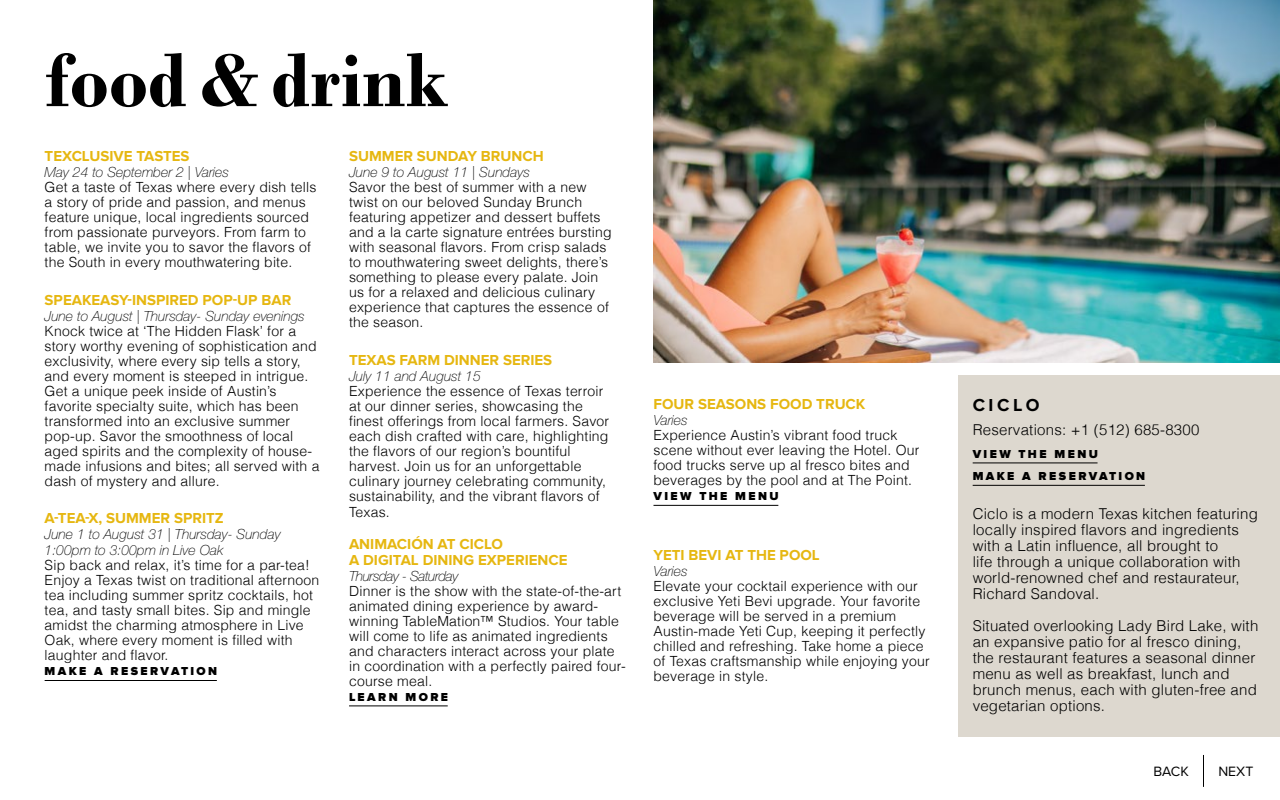
<style>
.page{position:relative;width:1280px;height:800px;background:#fff}
.page>*{position:absolute;margin:0;border:0;box-sizing:border-box;transform-origin:0 0}
.Section_Header_Black{font:700 80px "Bodoni";color:#000}
.Sidebar_Subhead{font:700 18px "Proxima Nova";letter-spacing:.2em;color:#000}
.Sidebar_Paragraph_Text{font:300 15px/16px "Helvetica";letter-spacing:.015em;color:#000}
.Subhead{font:700 15px "Proxima Nova";color:#e6b711}
.Paragraph_Text{font:700 15px/16px "Proxima Nova";color:#e6b711}
.Sidebar_Phone_Numbers{font:300 15px "Helvetica";letter-spacing:.015em;color:#000}
.Paragraph_Text-2{font:300 14px/15px "Helvetica";letter-spacing:.015em;color:#000}
.Date_Time{font:italic 100 14px/16px "Helvetica Neue LT Std";color:#000}
.Date_Time-2{font:italic 100 14px "Helvetica Neue LT Std";letter-spacing:-.03em;color:#000}
.t1{font:14px "Proxima Nova";color:#000}
.In-Copy_Hyperlink{font:900 12px "Proxima Nova";letter-spacing:.2em;color:#000}
.Sidebar_In-Copy_Hyperlink{font:900 12px "Proxima Nova";letter-spacing:.2em;color:#000}
</style>
<div class="page">
<hr style="left:45px;top:680px;width:172px;height:1px;background:#000">
<hr style="left:349px;top:706px;width:99px;height:1px;background:#000">
<div style="left:958px;top:376px;width:322px;height:361px;background:#ddd8cf"></div>
<hr style="left:973px;top:463px;width:125px;height:1px;background:#000">
<hr style="left:973px;top:485px;width:172px;height:1px;background:#000">
<hr style="left:1203px;top:755px;width:1px;height:32px;background:#000">
<hr style="left:654px;top:505px;width:124px;height:1px;background:#000">
<img style="left:654px;top:0;width:626px;height:362px">
<h1 class="Section_Header_Black" style="left:45px;top:33px;width:406px">food &amp; drink</h1>
<h2 class="Subhead" style="left:45px;top:147px;width:146px">TEXCLUSIVE TASTES</h2>
<h3 class="Date_Time" style="left:45px;top:164px;width:186px">May 24 to September 2 | Varies</h3>
<h4 class="Paragraph_Text-2" style="left:45px;top:179px;width:273px">Get a taste of Texas where every dish tells a story of pride and passion, and menus feature unique, local ingredients sourced from passionate purveyors. From farm to table, we invite you to savor the flavors of the South in every mouthwatering bite.</h4>
<h2 class="Subhead" style="left:45px;top:291px;width:248px">SPEAKEASY-INSPIRED POP-UP BAR</h2>
<h3 class="Date_Time" style="left:45px;top:308px;width:262px">June to August | Thursday- Sunday evenings</h3>
<h4 class="Paragraph_Text-2" style="left:45px;top:323px;width:276px">Knock twice at ‘The Hidden Flask’ for a story worthy evening of sophistication and exclusivity, where every sip tells a story, and every moment is steeped in intrigue.<br>Get a unique peek inside of Austin’s favorite specialty suite, which has been transformed into an exclusive summer pop-up. Savor the smoothness of local aged spirits and the complexity of house&shy;made infusions and bites; all served with a dash of mystery and allure.</h4>
<h2 class="Subhead" style="left:45px;top:510px;width:181px">A-TEA-X, SUMMER SPRITZ</h2>
<h3 class="Date_Time" style="left:45px;top:526px;width:238px">June 1 to August 31 | Thursday- Sunday<br>1:00pm to 3:00pm in Live Oak</h3>
<h4 class="Paragraph_Text-2" style="left:45px;top:557px;width:276px">Sip back and relax, it’s time for a par-tea!<br>Enjoy a Texas twist on traditional afternoon tea including summer spritz cocktails, hot tea, and tasty small bites. Sip and mingle amidst the charming atmosphere in Live Oak, where every moment is filled with laughter and flavor.</h4>
<h5 class="In-Copy_Hyperlink" style="left:45px;top:664px;width:174px">MAKE A RESERVATION</h5>
<h2 class="Subhead" style="left:349px;top:147px;width:196px">SUMMER SUNDAY BRUNCH</h2>
<h3 class="Date_Time" style="left:349px;top:164px;width:182px">June 9 to August 11 | Sundays</h3>
<h4 class="Paragraph_Text-2" style="left:349px;top:179px;width:264px">Savor the best of summer with a new twist on our beloved Sunday Brunch featuring appetizer and dessert buffets and a la carte signature entrées bursting with seasonal flavors. From crisp salads to mouthwatering sweet delights, there’s something to please every palate. Join us for a relaxed and delicious culinary experience that captures the essence of the season.</h4>
<h2 class="Subhead" style="left:349px;top:351px;width:205px">TEXAS FARM DINNER SERIES</h2>
<h3 class="Date_Time" style="left:349px;top:368px;width:133px">July 11 and August 15</h3>
<h4 class="Paragraph_Text-2" style="left:349px;top:382px;width:262px">Experience the essence of Texas terroir at our dinner series, showcasing the finest offerings from local farmers. Savor each dish crafted with care, highlighting the flavors of our region’s bountiful harvest. Join us for an unforgettable culinary journey celebrating community, sustainability, and the vibrant flavors of Texas.</h4>
<h4 class="Paragraph_Text" style="left:349px;top:536px;width:220px">ANIMACIÓN AT CICLO<br>A DIGITAL DINING EXPERIENCE</h4>
<h3 class="Date_Time-2" style="left:349px;top:568px;width:111px">Thursday - Saturday</h3>
<h4 class="Paragraph_Text-2" style="left:349px;top:583px;width:278px">Dinner is the show with the state-of-the-art animated dining experience by award&shy;winning TableMation™ Studios. Your table will come to life as animated ingredients and characters interact across your plate in coordination with a perfectly paired four&shy;course meal.</h4>
<h5 class="In-Copy_Hyperlink" style="left:349px;top:690px;width:101px">LEARN MORE</h5>
<h2 class="Subhead" style="left:654px;top:395px;width:214px">FOUR SEASONS FOOD TRUCK</h2>
<h3 class="Date_Time" style="left:654px;top:412px;width:36px">Varies</h3>
<h4 class="Paragraph_Text-2" style="left:654px;top:427px;width:267px">Experience Austin’s vibrant food truck scene without ever leaving the Hotel. Our food trucks serve up al fresco bites and beverages by the pool and at The Point.</h4>
<h5 class="In-Copy_Hyperlink" style="left:654px;top:489px;width:127px">VIEW THE MENU</h5>
<h2 class="Subhead" style="left:654px;top:546px;width:168px">YETI BEVI AT THE POOL</h2>
<h3 class="Date_Time" style="left:654px;top:563px;width:36px">Varies</h3>
<h4 class="Paragraph_Text-2" style="left:654px;top:578px;width:278px">Elevate your cocktail experience with our exclusive Yeti Bevi upgrade. Your favorite beverage will be served in a premium Austin-made Yeti Cup, keeping it perfectly chilled and refreshing. Take home a piece of Texas craftsmanship while enjoying your beverage in style.</h4>
<h1 class="Sidebar_Subhead" style="left:973px;top:395px;width:68px">CICLO</h1>
<h2 class="Sidebar_Phone_Numbers" style="left:973px;top:418px;width:228px">Reservations: +1 (512) 685-8300</h2>
<h3 class="Sidebar_In-Copy_Hyperlink" style="left:973px;top:447px;width:127px">VIEW THE MENU</h3>
<h3 class="Sidebar_In-Copy_Hyperlink" style="left:973px;top:469px;width:174px">MAKE A RESERVATION</h3>
<p class="Sidebar_Paragraph_Text" style="left:973px;top:505px;width:287px">Ciclo is a modern Texas kitchen featuring locally inspired flavors and ingredients with a Latin influence, all brought to<br>life through a unique collaboration with world-renowned chef and restaurateur, Richard Sandoval.</p>
<p class="Sidebar_Paragraph_Text" style="left:973px;top:617px;width:287px">Situated overlooking Lady Bird Lake, with an expansive patio for al fresco dining, the restaurant features a seasonal dinner menu as well as breakfast, lunch and brunch menus, each with gluten-free and vegetarian options.</p>
<p class="t1" style="left:1153px;top:761px;width:37px">BACK</p>
<p class="t1" style="left:1218px;top:761px;width:36px">NEXT</p>
</div>
